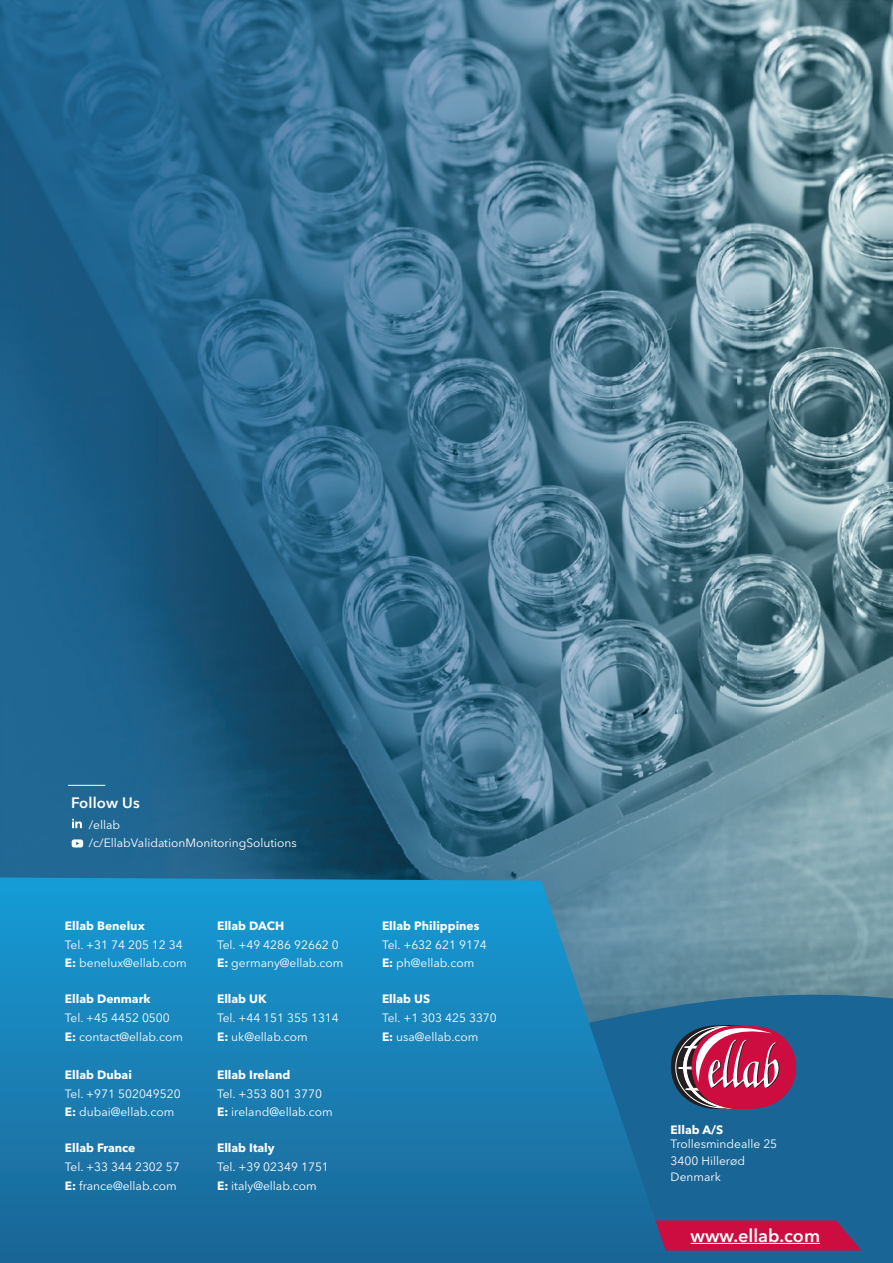
<style>
.page{position:relative;width:893px;height:1263px;background:#fff}
.page>*{position:absolute;margin:0;border:0;box-sizing:border-box;transform-origin:0 0}
.t1{font:600 18px "Avenir Next LT Pro";color:#fff}
.t2{font:600 15px "Avenir Next LT Pro";letter-spacing:.01em;color:#fff}
.t3{font:12px/18.6px "Avenir Next LT Pro";color:#fff}
.t4{font:700 12px "Avenir Next LT Pro";color:#fff}
.s1{font-weight:700}
</style>
<div class="page">
<img style="left:0;top:0;width:893px;height:990px">
<div style="left:670px;top:990px;width:223px;height:273px;background:#196595"></div>
<svg style="left:670px;top:1220px;width:191px;height:30px;background:#be1447"></svg>
<hr style="left:691px;top:1243px;width:129px;height:1px;background:#fff">
<svg style="left:0;top:877px;width:670px;height:386px;background:#1d7eb1"></svg>
<hr style="left:68px;top:785px;width:37px;height:1px;background:#fff">
<svg style="left:72px;top:819px;width:10px;height:9px"></svg>
<svg style="left:72px;top:839px;width:11px;height:8px"></svg>
<svg style="left:671px;top:1025px;width:124px;height:84px;background:#a3486a"></svg>
<p class="t2" style="left:71px;top:793px;width:70px">Follow Us</p>
<p class="t3" style="left:89px;top:815px;width:210px;line-height:18px">/ellab /c/EllabValidationMonitoringSolutions</p>
<p class="t4" style="left:65px;top:918px;width:81px">Ellab Benelux</p>
<p class="t3" style="left:65px;top:935px;width:123px">Tel. +31 74 205 12 34<br><span class="s1">E:</span> benelux@ellab.com</p>
<p class="t4" style="left:65px;top:992px;width:87px">Ellab Denmark</p>
<p class="t3" style="left:65px;top:1008px;width:120px">Tel. +45 4452 0500<br><span class="s1">E:</span> contact@ellab.com</p>
<p class="t4" style="left:65px;top:1067px;width:69px">Ellab Dubai</p>
<p class="t3" style="left:65px;top:1084px;width:117px">Tel. +971 502049520<br><span class="s1">E:</span> dubai@ellab.com</p>
<p class="t4" style="left:65px;top:1140px;width:72px">Ellab France</p>
<p class="t3" style="left:65px;top:1157px;width:116px">Tel. +33 344 2302 57<br><span class="s1">E:</span> france@ellab.com</p>
<p class="t4" style="left:217px;top:918px;width:69px">Ellab DACH</p>
<p class="t3" style="left:217px;top:935px;width:128px">Tel. +49 4286 92662 0<br><span class="s1">E:</span> germany@ellab.com</p>
<p class="t4" style="left:217px;top:992px;width:51px">Ellab UK</p>
<p class="t3" style="left:217px;top:1008px;width:123px">Tel. +44 151 355 1314<br><span class="s1">E:</span> uk@ellab.com</p>
<p class="t4" style="left:217px;top:1067px;width:75px">Ellab Ireland</p>
<p class="t3" style="left:217px;top:1084px;width:117px">Tel. +353 801 3770<br><span class="s1">E:</span> ireland@ellab.com</p>
<p class="t4" style="left:217px;top:1140px;width:59px">Ellab Italy</p>
<p class="t3" style="left:217px;top:1157px;width:113px">Tel. +39 02349 1751<br><span class="s1">E:</span> italy@ellab.com</p>
<p class="t4" style="left:382px;top:918px;width:99px">Ellab Philippines</p>
<p class="t3" style="left:382px;top:935px;width:106px">Tel. +632 621 9174<br><span class="s1">E:</span> ph@ellab.com</p>
<p class="t4" style="left:382px;top:992px;width:50px">Ellab US</p>
<p class="t3" style="left:382px;top:1008px;width:116px">Tel. +1 303 425 3370<br><span class="s1">E:</span> usa@ellab.com</p>
<p class="t4" style="left:671px;top:1122px;width:54px">Ellab A/S</p>
<p class="t3" style="left:671px;top:1136px;width:108px;line-height:16.5px">Trollesmindealle 25<br>3400 Hillerød<br>Denmark</p>
<h1 class="t1" style="left:691px;top:1224px;width:131px">www.ellab.com</h1>
</div>
